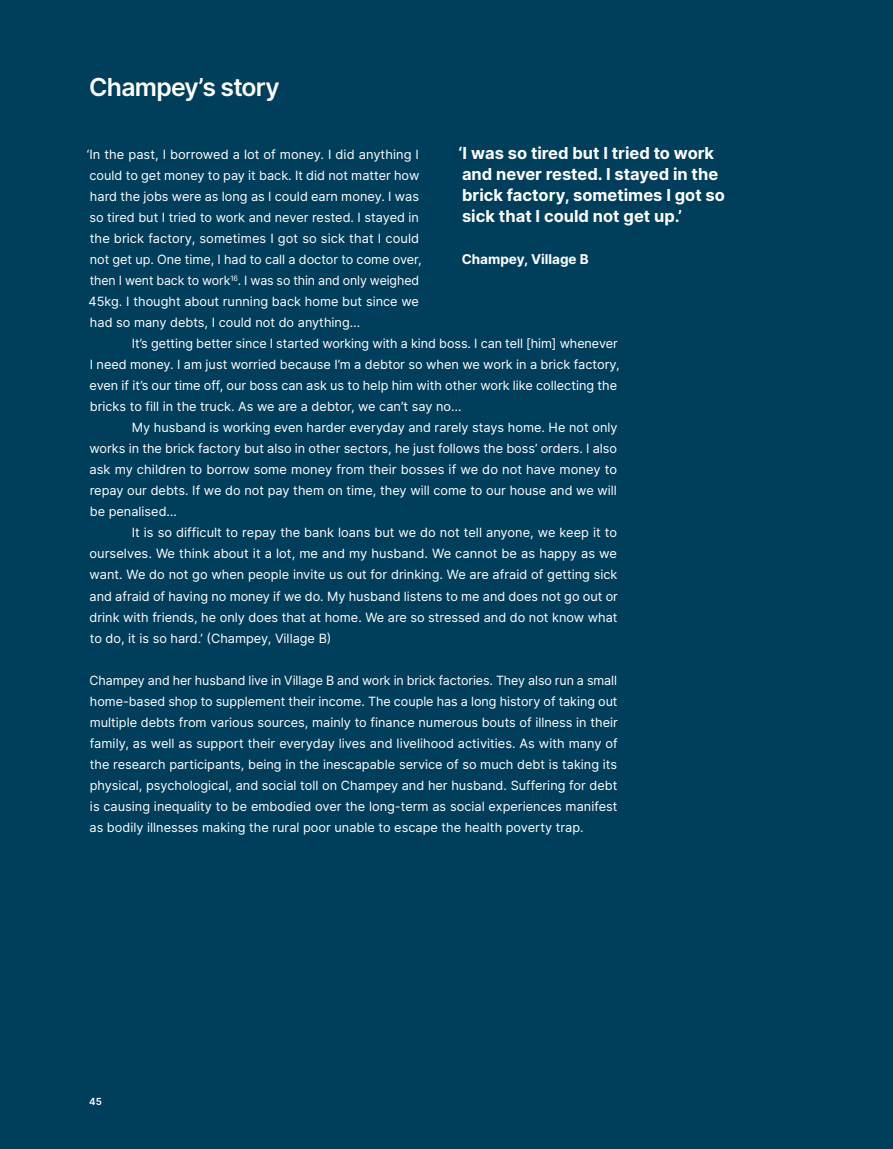
<style>
.page{position:relative;width:893px;height:1149px;background:#fff}
.page>*{position:absolute;margin:0;border:0;box-sizing:border-box;transform-origin:0 0}
.Heading_2{font:600 24.75px "Inter";letter-spacing:-.03em;color:#fff}
.Pullout_quote{font:700 16.5px/21px "Inter";color:#fff}
.Pullout_quote_name{font:700 13.5px "Inter";color:#fff}
.Body_first{font:12.75px/21px "Inter";color:#fff}
.Body{font:12.75px/21px "Inter";color:#fff;text-align:justify}
.t1{font:600 9.75px "Inter";color:#fff}
</style>
<div class="page">
<div style="left:0;top:0;width:893px;height:1148px;background:#003f5c"></div>
<p class="Heading_2" style="left:89px;top:69px;width:192px">Champey’s story</p>
<p class="Pullout_quote" style="left:459px;top:142px;width:268px">‘I was so tired but I tried to work and never rested. I stayed in the brick factory, sometimes I got so sick that I could not get up.’</p>
<p class="Pullout_quote_name" style="left:462px;top:249px;width:128px">Champey, Village B</p>
<p class="Body_first" style="left:87px;top:144px;width:336px">‘In the past, I borrowed a lot of money. I did anything I could to get money to pay it back. It did not matter how hard the jobs were as long as I could earn money. I was so tired but I tried to work and never rested. I stayed in the brick factory, sometimes I got so sick that I could not get up. One time, I had to call a doctor to come over, then I went back to work<sup>16</sup>. I was so thin and only weighed 45kg. I thought about running back home but since we had so many debts, I could not do anything…</p>
<p class="Body" style="left:90px;top:333px;width:532px;text-align:left;text-indent:42px">It’s getting better since I started working with a kind boss. I can tell [him] whenever I need money. I am just worried because I’m a debtor so when we work in a brick factory, even if it’s our time off, our boss can ask us to help him with other work like collecting the bricks to fill in the truck. As we are a debtor, we can’t say no…</p>
<p class="Body" style="left:90px;top:417px;width:530px;text-indent:42px">My husband is working even harder everyday and rarely stays home. He not only works in the brick factory but also in other sectors, he just follows the boss’ orders. I also ask my children to borrow some money from their bosses if we do not have money to repay our debts. If we do not pay them on time, they will come to our house and we will be penalised…</p>
<p class="Body" style="left:90px;top:522px;width:530px;text-indent:42px">It is so difficult to repay the bank loans but we do not tell anyone, we keep it to ourselves. We think about it a lot, me and my husband. We cannot be as happy as we want. We do not go when people invite us out for drinking. We are afraid of getting sick and afraid of having no money if we do. My husband listens to me and does not go out or drink with friends, he only does that at home. We are so stressed and do not know what to do, it is so hard.’ (Champey, Village B)</p>
<p class="Body_first" style="left:89px;top:669px;width:530px;text-align:justify">Champey and her husband live in Village B and work in brick factories. They also run a small home-based shop to supplement their income. The couple has a long history of taking out multiple debts from various sources, mainly to finance numerous bouts of illness in their family, as well as support their everyday lives and livelihood activities. As with many of the research participants, being in the inescapable service of so much debt is taking its physical, psychological, and social toll on Champey and her husband. Suffering for debt is causing inequality to be embodied over the long-term as social experiences manifest as bodily illnesses making the rural poor unable to escape the health poverty trap.</p>
<p class="t1" style="left:89px;top:1093px;width:14px">45</p>
</div>
